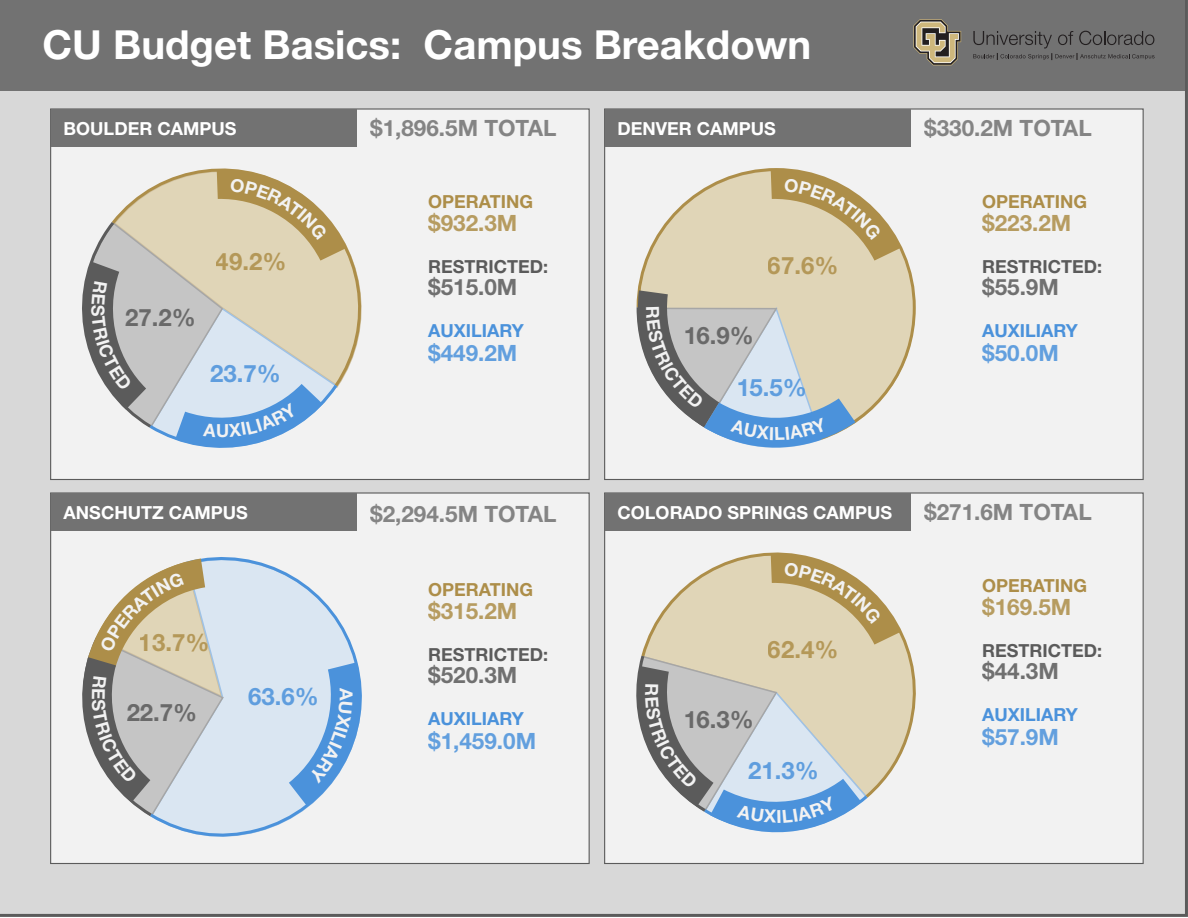
<style>
.page{position:relative;width:1188px;height:918px;background:#fff}
.page>*{position:absolute;margin:0;border:0;box-sizing:border-box;transform-origin:0 0}
.t1{font:700 40.05px "Helvetica Neue LT Std";color:#fff}
.t2{font:700 24px "Helvetica Neue LT Std";color:#ad8e49}
.t3{font:700 24px "Helvetica Neue LT Std";color:#4b92db}
.t4{font:700 24px "Helvetica Neue LT Std";color:#5b5b5b}
.t5{font:700 22.5px "Helvetica Neue LT Std";color:#727272}
.t6{font:700 22.5px "Helvetica Neue LT Std";color:#ad8e49}
.t7{font:700 22.5px "Helvetica Neue LT Std";color:#4b92db}
.t8{font:700 22.5px "Helvetica Neue LT Std";color:#5b5b5b}
.t9{font:700 18px "Helvetica Neue LT Std";color:#fff}
.t10{font:700 18px "Helvetica Neue LT Std";color:#5b5b5b}
.t11{font:700 18px "Helvetica Neue LT Std";color:#ad8e49}
.t12{font:700 18px "Helvetica Neue LT Std";color:#4b92db}
.t13{font:700 18px "Helvetica Neue LT Std";color:#f2f2f2}
</style>
<div class="page">
<div style="left:0;top:0;width:1188px;height:917px;background:#d8d8d8"></div>
<div style="left:0;top:0;width:1185px;height:91px;background:#727272"></div>
<svg style="left:973px;top:31px;width:182px;height:29px"></svg>
<svg style="left:913px;top:19px;width:48px;height:46px"></svg>
<div style="left:50px;top:108px;width:540px;height:372px;background:#f2f2f2;border:1px solid #5b5b5b"></div>
<div style="left:51px;top:109px;width:306px;height:37px;background:#727272"></div>
<div style="left:604px;top:108px;width:540px;height:372px;background:#f2f2f2;border:1px solid #5b5b5b"></div>
<div style="left:605px;top:109px;width:306px;height:37px;background:#727272"></div>
<div style="left:604px;top:492px;width:540px;height:372px;background:#f2f2f2;border:1px solid #5b5b5b"></div>
<div style="left:605px;top:493px;width:306px;height:37px;background:#727272"></div>
<div style="left:50px;top:492px;width:540px;height:372px;background:#f2f2f2;border:1px solid #5b5b5b"></div>
<div style="left:51px;top:493px;width:306px;height:37px;background:#727272"></div>
<svg style="left:637px;top:168px;width:279px;height:255px"></svg>
<svg style="left:155px;top:557px;width:203px;height:280px"></svg>
<svg style="left:211px;top:168px;width:151px;height:203px"></svg>
<svg style="left:642px;top:552px;width:274px;height:243px"></svg>
<svg style="left:82px;top:169px;width:265px;height:279px"></svg>
<svg style="left:771px;top:169px;width:130px;height:92px"></svg>
<svg style="left:636px;top:290px;width:219px;height:158px;background:#b9c0c3"></svg>
<svg style="left:771px;top:553px;width:130px;height:92px"></svg>
<svg style="left:636px;top:652px;width:235px;height:181px;background:#bec4c6"></svg>
<svg style="left:82px;top:559px;width:145px;height:260px"></svg>
<svg style="left:289px;top:662px;width:73px;height:144px"></svg>
<h1 class="t1" style="left:43px;top:20px;width:770px">CU Budget Basics: Campus Breakdown</h1>
<p class="t5" style="left:370px;top:114px;width:188px">$1,896.5M TOTAL</p>
<p class="t5" style="left:924px;top:114px;width:169px">$330.2M TOTAL</p>
<p class="t9" style="left:64px;top:117px;width:174px">BOULDER CAMPUS</p>
<p class="t9" style="left:618px;top:117px;width:160px">DENVER CAMPUS</p>
<h2 class="t4" style="left:125px;top:303px;width:72px">27.2%</h2>
<h2 class="t2" style="left:216px;top:247px;width:72px">49.2%</h2>
<h2 class="t3" style="left:210px;top:358px;width:72px">23.7%</h2>
<p class="t13" style="left:216px;top:419px;width:15px">U</p>
<p class="t11" style="left:428px;top:190px;width:106px">OPERATING</p>
<p class="t11" style="left:982px;top:190px;width:106px">OPERATING</p>
<p class="t6" style="left:428px;top:209px;width:91px">$932.3M</p>
<p class="t6" style="left:982px;top:209px;width:91px">$223.2M</p>
<p class="t10" style="left:428px;top:255px;width:121px">RESTRICTED:</p>
<h2 class="t2" style="left:768px;top:251px;width:72px">67.6%</h2>
<p class="t10" style="left:982px;top:255px;width:121px">RESTRICTED:</p>
<p class="t8" style="left:428px;top:273px;width:91px">$515.0M</p>
<p class="t8" style="left:982px;top:273px;width:78px">$55.9M</p>
<p class="t12" style="left:428px;top:320px;width:97px">AUXILIARY</p>
<p class="t7" style="left:428px;top:339px;width:91px">$449.2M</p>
<h2 class="t4" style="left:683px;top:321px;width:72px">16.9%</h2>
<p class="t12" style="left:982px;top:320px;width:97px">AUXILIARY</p>
<p class="t7" style="left:982px;top:339px;width:78px">$50.0M</p>
<h2 class="t3" style="left:736px;top:372px;width:72px">15.5%</h2>
<p class="t5" style="left:370px;top:500px;width:188px">$2,294.5M TOTAL</p>
<p class="t9" style="left:64px;top:501px;width:186px">ANSCHUTZ CAMPUS</p>
<p class="t9" style="left:618px;top:501px;width:276px">COLORADO SPRINGS CAMPUS</p>
<p class="t5" style="left:924px;top:498px;width:169px">$271.6M TOTAL</p>
<p class="t11" style="left:428px;top:578px;width:106px">OPERATING</p>
<p class="t6" style="left:428px;top:597px;width:91px">$315.2M</p>
<p class="t11" style="left:982px;top:574px;width:106px">OPERATING</p>
<p class="t6" style="left:982px;top:593px;width:91px">$169.5M</p>
<h2 class="t2" style="left:139px;top:628px;width:72px">13.7%</h2>
<p class="t10" style="left:428px;top:643px;width:121px">RESTRICTED:</p>
<p class="t8" style="left:428px;top:661px;width:91px">$520.3M</p>
<h2 class="t2" style="left:768px;top:635px;width:72px">62.4%</h2>
<p class="t10" style="left:982px;top:639px;width:121px">RESTRICTED:</p>
<p class="t8" style="left:982px;top:657px;width:78px">$44.3M</p>
<h2 class="t3" style="left:248px;top:682px;width:72px">63.6%</h2>
<p class="t13" style="left:357px;top:688px;width:14px;rotate:90deg">A</p>
<h2 class="t4" style="left:127px;top:698px;width:72px">22.7%</h2>
<p class="t12" style="left:428px;top:708px;width:97px">AUXILIARY</p>
<p class="t7" style="left:428px;top:727px;width:109px">$1,459.0M</p>
<h2 class="t4" style="left:683px;top:705px;width:72px">16.3%</h2>
<p class="t12" style="left:982px;top:704px;width:97px">AUXILIARY</p>
<p class="t7" style="left:982px;top:723px;width:78px">$57.9M</p>
<h2 class="t3" style="left:748px;top:756px;width:72px">21.3%</h2>
</div>
